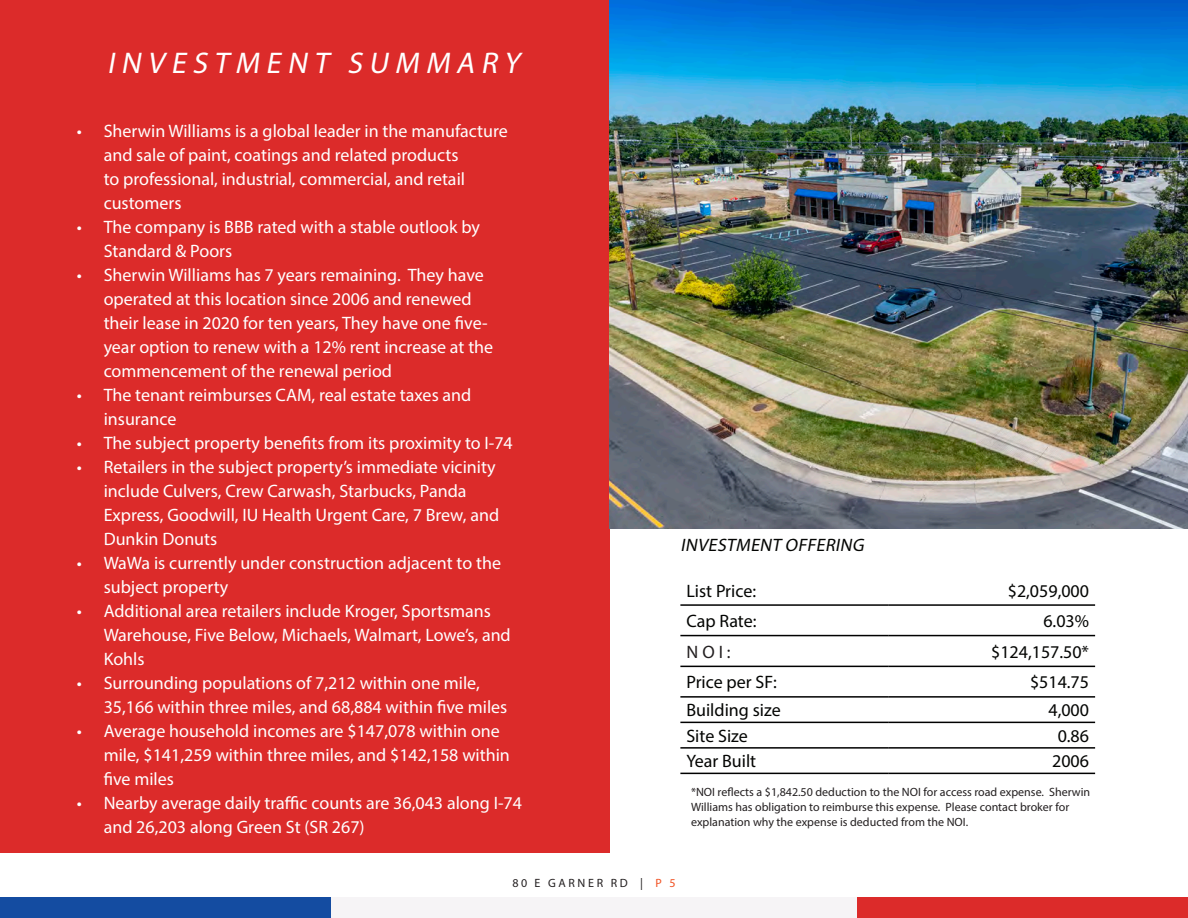
<style>
.page{position:relative;width:1188px;height:918px;background:#fff}
.page>*{position:absolute;margin:0;border:0;box-sizing:border-box;transform-origin:0 0}
.t1{font:italic 30px "Myriad Pro";color:#fff}
.t2{font:18px/24px "Myriad Pro";color:#fff}
.Bullet{font:18px "Myriad Pro";color:#040503}
.t3{font:italic 18px "Myriad Pro";color:#040503}
.Bullet-2{font:18px "Myriad Pro";color:#231f20}
.Table_Text{font:12px/15px "Myriad Pro";color:#231f20}
.Table_Text-2{font:12px "Myriad Pro";letter-spacing:.22em;color:#231f20}
.s1{color:#f15122}
</style>
<div class="page">
<div style="left:0;top:0;width:609px;height:852px;background:#dc2b2a"></div>
<img style="left:609px;top:0;width:579px;height:528px">
<hr style="left:680px;top:604px;width:209px;height:2px;background:#000">
<hr style="left:889px;top:604px;width:206px;height:2px;background:#000">
<hr style="left:680px;top:635px;width:209px;height:1px;background:#000">
<hr style="left:889px;top:635px;width:206px;height:1px;background:#000">
<hr style="left:680px;top:666px;width:209px;height:1px;background:#000">
<hr style="left:889px;top:666px;width:206px;height:1px;background:#000">
<hr style="left:680px;top:696px;width:209px;height:2px;background:#000">
<hr style="left:889px;top:696px;width:206px;height:2px;background:#000">
<hr style="left:680px;top:722px;width:209px;height:1px;background:#000">
<hr style="left:889px;top:722px;width:206px;height:1px;background:#000">
<hr style="left:680px;top:747px;width:209px;height:2px;background:#000">
<hr style="left:889px;top:747px;width:206px;height:2px;background:#000">
<hr style="left:680px;top:773px;width:209px;height:1px;background:#000">
<hr style="left:889px;top:773px;width:206px;height:1px;background:#000">
<div style="left:0;top:897px;width:331px;height:21px;background:#144ca1"></div>
<div style="left:857px;top:897px;width:331px;height:21px;background:#dc2b2a"></div>
<div style="left:331px;top:897px;width:526px;height:21px;background:#f6f4f6"></div>
<p class="t1" style="left:107px;top:45px;width:420px">INVESTMENT SUMMARY</p>
<p class="t2" style="left:104px;top:118px;width:406px;text-indent:-27px">• Sherwin Williams is a global leader in the manufacture and sale of paint, coatings and related products<br>to professional, industrial, commercial, and retail customers</p>
<p class="t2" style="left:104px;top:214px;width:378px;text-indent:-27px">• The company is BBB rated with a stable outlook by<br>Standard &amp; Poors</p>
<p class="t2" style="left:104px;top:262px;width:391px;text-indent:-27px">• Sherwin Williams has 7 years remaining. They have operated at this location since 2006 and renewed their lease in 2020 for ten years, They have one five&shy;year option to renew with a 12% rent increase at the commencement of the renewal period</p>
<p class="t2" style="left:104px;top:382px;width:369px;text-indent:-27px">• The tenant reimburses CAM, real estate taxes and insurance</p>
<p class="t2" style="left:77px;top:430px;width:438px">• The subject property benefits from its proximity to I-74</p>
<p class="t2" style="left:104px;top:454px;width:397px;text-indent:-27px">• Retailers in the subject property’s immediate vicinity include Culvers, Crew Carwash, Starbucks, Panda Express, Goodwill, IU Health Urgent Care, 7 Brew, and Dunkin Donuts</p>
<p class="t2" style="left:104px;top:550px;width:399px;text-indent:-27px">• WaWa is currently under construction adjacent to the subject property</p>
<p class="t2" style="left:104px;top:598px;width:409px;text-indent:-27px">• Additional area retailers include Kroger, Sportsmans<br>Warehouse, Five Below, Michaels, Walmart, Lowe’s, and<br>Kohls</p>
<p class="t2" style="left:104px;top:670px;width:405px;text-indent:-27px">• Surrounding populations of 7,212 within one mile,<br>35,166 within three miles, and 68,884 within five miles</p>
<p class="t2" style="left:104px;top:718px;width:408px;text-indent:-27px">• Average household incomes are $147,078 within one mile, $141,259 within three miles, and $142,158 within five miles</p>
<p class="t2" style="left:104px;top:790px;width:420px;text-indent:-27px">• Nearby average daily traffic counts are 36,043 along I-74 and 26,203 along Green St (SR 267)</p>
<h2 class="t3" style="left:681px;top:534px;width:188px">INVESTMENT OFFERING</h2>
<p class="Bullet" style="left:686px;top:579px;width:71px">List Price:</p>
<p class="Bullet" style="left:1008px;top:579px;width:83px">$2,059,000</p>
<p class="Bullet" style="left:686px;top:610px;width:72px">Cap Rate:</p>
<p class="Bullet" style="left:1043px;top:610px;width:47px">6.03%</p>
<p class="Bullet-2" style="left:687px;top:640px;width:45px">NOI:</p>
<p class="Bullet" style="left:991px;top:640px;width:100px">$124,157.50*</p>
<p class="Bullet" style="left:686px;top:671px;width:92px">Price per SF:</p>
<p class="Bullet" style="left:1030px;top:671px;width:61px">$514.75</p>
<p class="Bullet" style="left:686px;top:699px;width:96px">Building size</p>
<p class="Bullet" style="left:1048px;top:699px;width:42px">4,000</p>
<p class="Bullet" style="left:686px;top:725px;width:63px">Site Size</p>
<p class="Bullet" style="left:1058px;top:725px;width:33px">0.86</p>
<p class="Bullet" style="left:686px;top:750px;width:71px">Year Built</p>
<p class="Bullet" style="left:1052px;top:750px;width:38px">2006</p>
<p class="Table_Text" style="left:691px;top:785px;width:401px">*NOI reflects a $1,842.50 deduction to the NOI for access road expense. Sherwin<br>Williams has obligation to reimburse this expense. Please contact broker for explanation why the expense is deducted from the NOI.</p>
<p class="Table_Text-2" style="left:512px;top:876px;width:165px">80 E GARNER RD | <span class="s1">P 5</span></p>
</div>
